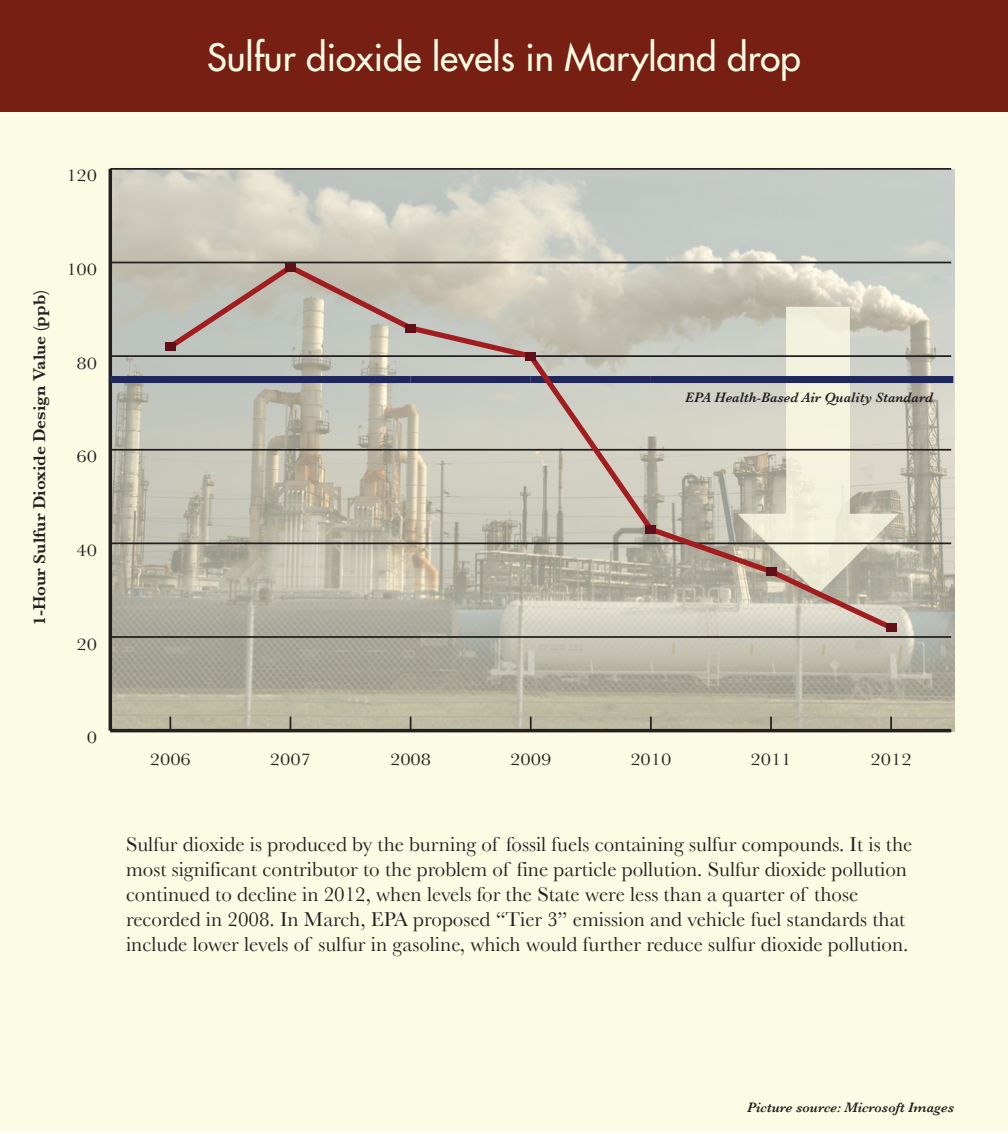
<style>
.page{position:relative;width:1008px;height:1134px;background:#fff}
.page>*{position:absolute;margin:0;border:0;box-sizing:border-box;transform-origin:0 0}
.t1{font:36.75px "Futura";color:#fcfbe4}
.t2{font:21px/25.2px "Baskerville";color:#231f20}
.t3{font:17.5px "Baskerville";color:#231f20;scale:1.17 1}
.t4{font:600 17.5px "Baskerville";color:#231f20}
.t5{font:italic 600 14px "Baskerville";color:#231f20}
</style>
<div class="page">
<div style="left:0;top:110px;width:1008px;height:1022px;background:#fcfbe4"></div>
<img style="left:112px;top:170px;width:842px;height:561px">
<div style="left:0;top:0;width:1008px;height:111px;background:#781f14"></div>
<svg style="left:169px;top:717px;width:2px;height:12px"></svg>
<svg style="left:290px;top:717px;width:1px;height:12px"></svg>
<svg style="left:410px;top:717px;width:1px;height:12px"></svg>
<svg style="left:530px;top:717px;width:2px;height:12px"></svg>
<svg style="left:650px;top:717px;width:2px;height:12px"></svg>
<svg style="left:770px;top:717px;width:2px;height:12px"></svg>
<svg style="left:890px;top:717px;width:2px;height:12px"></svg>
<hr style="left:109px;top:169px;width:3px;height:562px;background:#231f20">
<hr style="left:110px;top:729px;width:841px;height:3px;background:#231f20">
<hr style="left:110px;top:636px;width:841px;height:2px;background:#231f20">
<hr style="left:110px;top:543px;width:841px;height:1px;background:#231f20">
<hr style="left:110px;top:449px;width:841px;height:2px;background:#231f20">
<hr style="left:110px;top:355px;width:841px;height:2px;background:#231f20">
<hr style="left:110px;top:262px;width:841px;height:1px;background:#231f20">
<hr style="left:110px;top:168px;width:841px;height:2px;background:#231f20">
<div style="left:110px;top:376px;width:301px;height:7px;background:#1f275b"></div>
<div style="left:771px;top:376px;width:182px;height:7px;background:#1f275b"></div>
<svg style="left:163px;top:260px;width:735px;height:375px"></svg>
<div style="left:165px;top:342px;width:10px;height:9px;background:#600e17"></div>
<div style="left:285px;top:263px;width:11px;height:8px;background:#600e17"></div>
<div style="left:406px;top:324px;width:10px;height:8px;background:#600e17"></div>
<div style="left:526px;top:352px;width:10px;height:8px;background:#600e17"></div>
<div style="left:646px;top:525px;width:10px;height:9px;background:#600e17"></div>
<div style="left:766px;top:567px;width:10px;height:9px;background:#600e17"></div>
<div style="left:886px;top:623px;width:10px;height:9px;background:#600e17"></div>
<h1 class="t1" style="left:207px;top:34px;width:595px">Sulfur dioxide levels in Maryland drop</h1>
<p class="t3" style="left:66px;top:166px;width:28px">120</p>
<p class="t4" style="left:29px;top:625px;width:336px;rotate:-90deg">1-Hour Sulfur Dioxide Design Value (ppb)</p>
<p class="t3" style="left:66px;top:259px;width:28px">100</p>
<p class="t3" style="left:77px;top:353px;width:19px">80</p>
<p class="t3" style="left:77px;top:446px;width:19px">60</p>
<p class="t3" style="left:77px;top:540px;width:19px">40</p>
<p class="t3" style="left:77px;top:634px;width:19px">20</p>
<p class="t5" style="left:685px;top:389px;width:249px">EPA Health-Based Air Quality Standard</p>
<p class="t3" style="left:87px;top:727px;width:10px">0</p>
<p class="t3" style="left:150px;top:749px;width:37px">2006</p>
<p class="t3" style="left:270px;top:749px;width:37px">2007</p>
<p class="t3" style="left:390px;top:749px;width:37px">2008</p>
<p class="t3" style="left:510px;top:749px;width:37px">2009</p>
<p class="t3" style="left:630px;top:749px;width:37px">2010</p>
<p class="t3" style="left:750px;top:749px;width:37px">2011</p>
<p class="t3" style="left:871px;top:749px;width:37px">2012</p>
<p class="t2" style="left:126px;top:831px;width:788px">Sulfur dioxide is produced by the burning of fossil fuels containing sulfur compounds. It is the most significant contributor to the problem of fine particle pollution. Sulfur dioxide pollution continued to decline in 2012, when levels for the State were less than a quarter of those recorded in 2008. In March, EPA proposed “Tier 3” emission and vehicle fuel standards that include lower levels of sulfur in gasoline, which would further reduce sulfur dioxide pollution.</p>
<p class="t5" style="left:747px;top:1099px;width:208px">Picture source: Microsoft Images</p>
</div>
